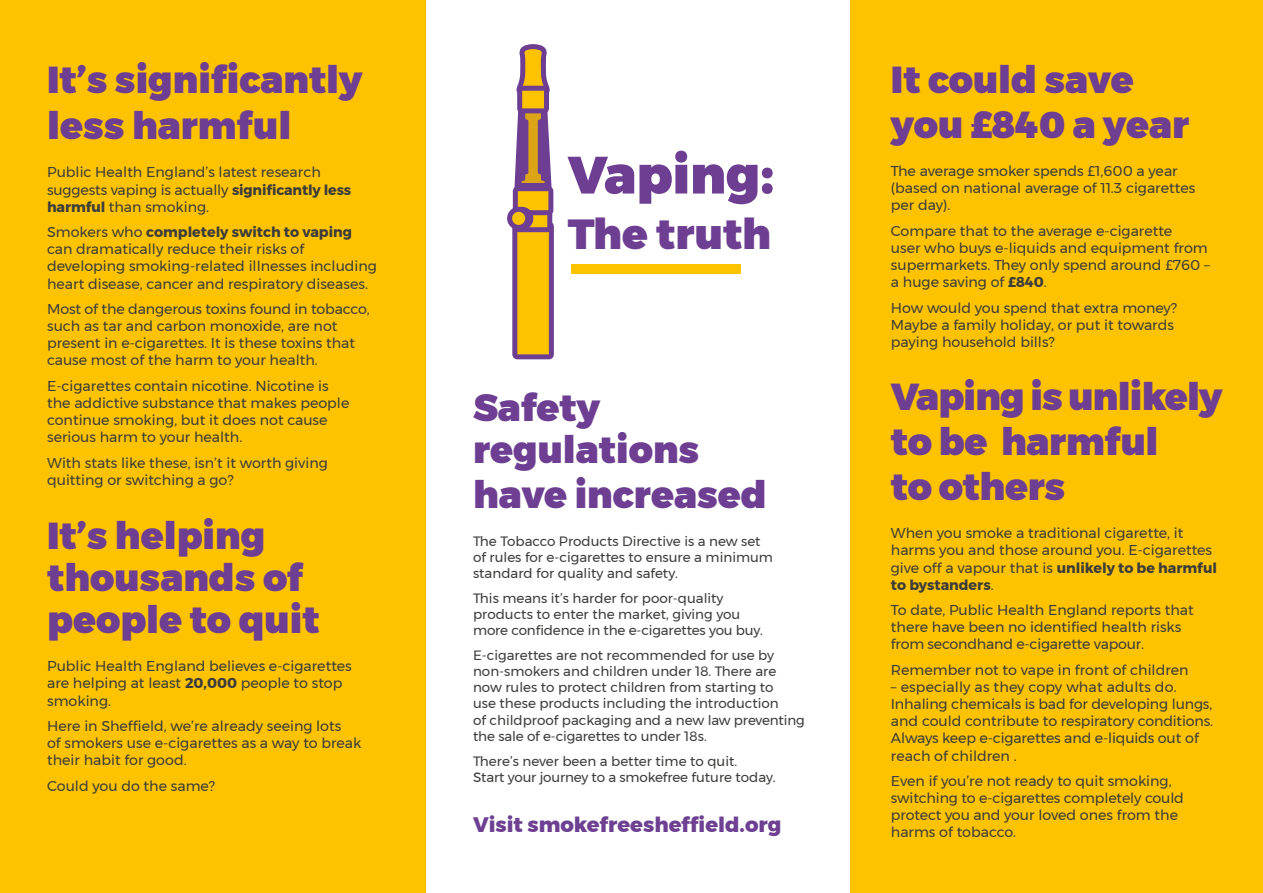
<style>
.page{position:relative;width:1263px;height:893px;background:#fff}
.page>*{position:absolute;margin:0;border:0;box-sizing:border-box;transform-origin:0 0}
.t1{font:900 52.5px "Montserrat";color:#6d3e91}
.t2{font:900 42px "Montserrat";color:#6d3e91}
.t3{font:900 37.5px/45px "Montserrat";color:#6d3e91}
.t4{font:800 21px "Montserrat";color:#6d4092}
.t5{font:14.25px/17.1px "Montserrat";color:#3c3c3b}
.t6{font:13.5px/16.2px "Montserrat";color:#3c3c3b}
.s1{font-weight:700}
</style>
<div class="page">
<div style="left:850px;top:0;width:413px;height:893px;background:#fdc300"></div>
<div style="left:0;top:0;width:425px;height:893px;background:#fdc300"></div>
<div style="left:572px;top:264px;width:169px;height:9px;background:#fdc300"></div>
<svg style="left:507px;top:44px;width:47px;height:315px"></svg>
<div style="left:517px;top:183px;width:30px;height:5px;background:#6d3e91"></div>
<h3 class="t3" style="left:47px;top:56px;width:317px;line-height:46.5px">It’s significantly less harmful</h3>
<p class="t5" style="left:47px;top:164px;width:306px">Public Health England’s latest research suggests vaping is actually <span class="s1">significantly less harmful</span> than smoking.</p>
<p class="t5" style="left:47px;top:223px;width:331px">Smokers who <span class="s1">completely switch to vaping </span>can dramatically reduce their risks of developing smoking-related illnesses including heart disease, cancer and respiratory diseases.</p>
<p class="t5" style="left:47px;top:300px;width:324px">Most of the dangerous toxins found in tobacco, such as tar and carbon monoxide, are not present in e-cigarettes. It is these toxins that cause most of the harm to your health.</p>
<p class="t5" style="left:47px;top:377px;width:304px">E-cigarettes contain nicotine. Nicotine is the addictive substance that makes people continue smoking, but it does not cause serious harm to your health.</p>
<p class="t5" style="left:47px;top:454px;width:282px">With stats like these, isn’t it worth giving quitting or switching a go?</p>
<h3 class="t3" style="left:47px;top:515px;width:274px;line-height:42px">It’s helping thousands of people to quit</h3>
<p class="t5" style="left:47px;top:658px;width:306px">Public Health England believes e-cigarettes are helping at least <span class="s1">20,000</span> people to stop smoking.</p>
<p class="t5" style="left:47px;top:717px;width:316px">Here in Sheffield, we’re already seeing lots<br>of smokers use e-cigarettes as a way to break their habit for good.</p>
<p class="t5" style="left:47px;top:777px;width:169px">Could you do the same?</p>
<h1 class="t1" style="left:568px;top:132px;width:208px">Vaping:</h1>
<h2 class="t2" style="left:568px;top:200px;width:205px">The truth</h2>
<h3 class="t3" style="left:473px;top:386px;width:295px;line-height:43.5px">Safety regulations have increased</h3>
<p class="t6" style="left:473px;top:533px;width:301px">The Tobacco Products Directive is a new set of rules for e-cigarettes to ensure a minimum standard for quality and safety.</p>
<p class="t6" style="left:473px;top:590px;width:291px">This means it’s harder for poor-quality products to enter the market, giving you more confidence in the e-cigarettes you buy.</p>
<p class="t6" style="left:473px;top:647px;width:333px">E-cigarettes are not recommended for use by non-smokers and children under 18. There are now rules to protect children from starting to<br>use these products including the introduction<br>of childproof packaging and a new law preventing the sale of e-cigarettes to under 18s.</p>
<p class="t6" style="left:473px;top:752px;width:304px">There’s never been a better time to quit.<br>Start your journey to a smokefree future today.</p>
<h3 class="t4" style="left:473px;top:807px;width:310px">Visit smokefreesheffield.org</h3>
<h3 class="t3" style="left:891px;top:57px;width:300px">It could save you £840 a year</h3>
<p class="t5" style="left:891px;top:162px;width:306px">The average smoker spends £1,600 a year (based on national average of 11.3 cigarettes per day).</p>
<p class="t5" style="left:891px;top:222px;width:320px">Compare that to the average e-cigarette<br>user who buys e-liquids and equipment from supermarkets. They only spend around £760 – a huge saving of <span class="s1">£840</span>.</p>
<p class="t5" style="left:891px;top:299px;width:288px">How would you spend that extra money?<br>Maybe a family holiday, or put it towards paying household bills?</p>
<h3 class="t3" style="left:891px;top:374px;width:333px">Vaping is unlikely to be harmful<br>to others</h3>
<p class="t5" style="left:891px;top:525px;width:328px">When you smoke a traditional cigarette, it harms you and those around you. E-cigarettes give off a vapour that is <span class="s1">unlikely to be harmful to bystanders</span>.</p>
<p class="t5" style="left:891px;top:601px;width:304px">To date, Public Health England reports that there have been no identified health risks from secondhand e-cigarette vapour.</p>
<p class="t5" style="left:891px;top:661px;width:299px">Remember not to vape in front of children</p>
<p class="t5" style="left:891px;top:678px;width:324px">– especially as they copy what adults do.<br>Inhaling chemicals is bad for developing lungs, and could contribute to respiratory conditions.<br>Always keep e-cigarettes and e-liquids out of reach of children .</p>
<p class="t5" style="left:891px;top:772px;width:295px">Even if you’re not ready to quit smoking, switching to e-cigarettes completely could protect you and your loved ones from the harms of tobacco.</p>
</div>
